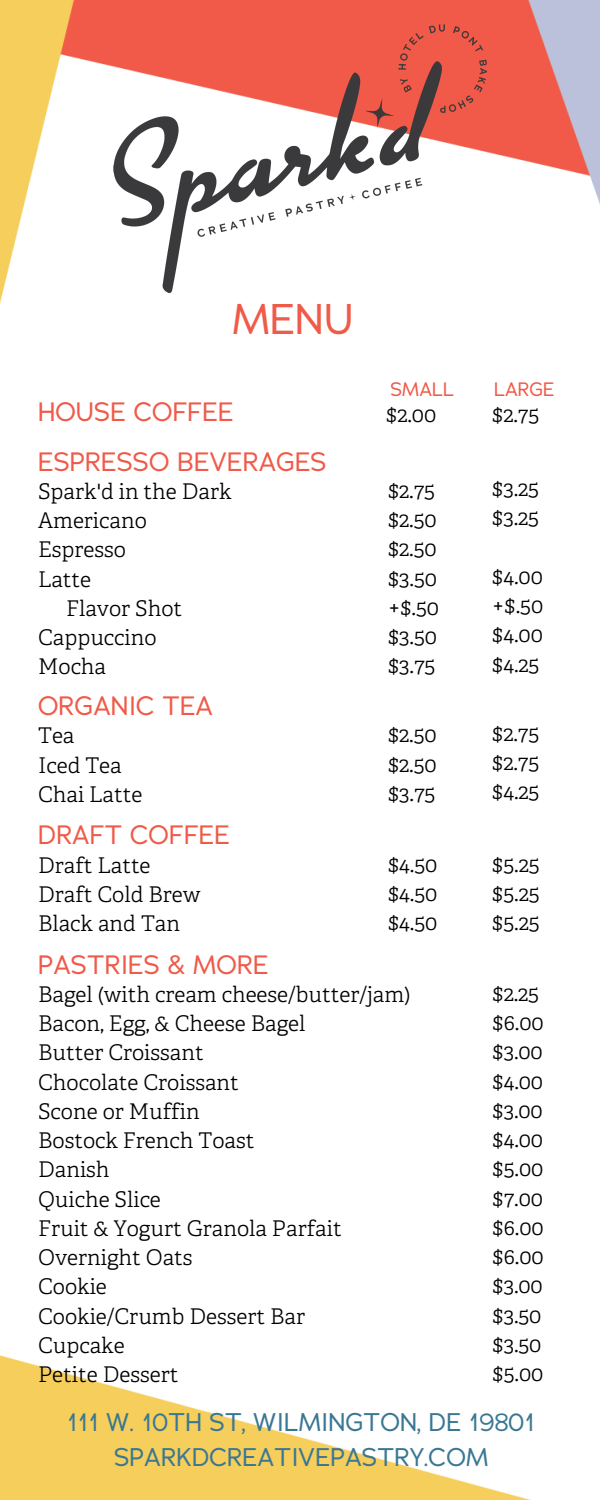
<style>
.page{position:relative;width:600px;height:1500px;background:#fff}
.page>*{position:absolute;margin:0;border:0;box-sizing:border-box;transform-origin:0 0}
.t1{font:42px "Adrianna";color:#f05a48}
.t2{font:26px/49.6px "Adrianna";color:#f05a48}
.t3{font:25px/34.5px "Adrianna";color:#3a7793;text-align:center}
.t4{font:300 21.6px/29.2px "Adelle";color:#000}
.t5{font:19px "Adrianna";color:#f05a48}
</style>
<div class="page">
<img style="left:0;top:0;width:600px;height:1500px">
<img style="left:111px;top:20px;width:378px;height:277px">
<h1 class="t1" style="left:232px;top:301px;width:122px">MENU</h1>
<p class="t2" style="left:38px;top:388px;width:290px">HOUSE COFFEE<br>ESPRESSO BEVERAGES</p>
<p class="t4" style="left:38px;top:479px;width:195px">Spark'd in the Dark</p>
<p class="t4" style="left:38px;top:508px;width:110px">Americano</p>
<p class="t4" style="left:38px;top:537px;width:89px">Espresso</p>
<p class="t4" style="left:38px;top:567px;width:55px">Latte</p>
<p class="t4" style="left:66px;top:596px;width:118px">Flavor Shot</p>
<p class="t4" style="left:38px;top:625px;width:120px">Cappuccino</p>
<p class="t4" style="left:38px;top:654px;width:70px">Mocha</p>
<p class="t5" style="left:390px;top:381px;width:65px">SMALL</p>
<p class="t5" style="left:494px;top:381px;width:62px">LARGE</p>
<p class="t4" style="left:386px;top:402px;width:52px">$2.00</p>
<p class="t4" style="left:492px;top:402px;width:49px">$2.75</p>
<p class="t4" style="left:388px;top:478px;width:53px">$2.75 $2.50 $2.50 $3.50 +$.50 $3.50 $3.75</p>
<p class="t4" style="left:492px;top:476px;width:48px">$3.25 $3.25</p>
<p class="t4" style="left:492px;top:564px;width:53px;text-align:justify">$4.00 +$.50 $4.00 $4.25</p>
<p class="t2" style="left:38px;top:683px;width:177px">ORGANIC TEA</p>
<p class="t4" style="left:38px;top:723px;width:106px">Tea<br>Iced Tea<br>Chai Latte</p>
<p class="t4" style="left:388px;top:722px;width:50px;text-align:justify">$2.50 $2.50 $3.75</p>
<p class="t4" style="left:492px;top:721px;width:49px;text-align:justify">$2.75 $2.75 $4.25</p>
<p class="t2" style="left:38px;top:812px;width:193px">DRAFT COFFEE</p>
<p class="t4" style="left:38px;top:853px;width:164px">Draft Latte<br>Draft Cold Brew<br>Black and Tan</p>
<p class="t4" style="left:388px;top:852px;width:51px;text-align:justify">$4.50 $4.50 $4.50</p>
<p class="t4" style="left:492px;top:852px;width:49px;text-align:justify">$5.25 $5.25 $5.25</p>
<p class="t2" style="left:38px;top:941px;width:232px">PASTRIES &amp; MORE</p>
<p class="t4" style="left:38px;top:982px;width:374px">Bagel (with cream cheese/butter/jam)<br>Bacon, Egg, &amp; Cheese Bagel<br>Butter Croissant<br>Chocolate Croissant<br>Scone or Muffin<br>Bostock French Toast<br>Danish<br>Quiche Slice<br>Fruit &amp; Yogurt Granola Parfait<br>Overnight Oats<br>Cookie<br>Cookie/Crumb Dessert Bar<br>Cupcake<br>Petite Dessert</p>
<p class="t4" style="left:492px;top:981px;width:53px">$2.25 $6.00 $3.00 $4.00 $3.00 $4.00 $5.00 $7.00 $6.00 $6.00 $3.00 $3.50 $3.50 $5.00</p>
<p class="t3" style="left:67px;top:1406px;width:470px">111 W. 10TH ST, WILMINGTON, DE 19801<br>SPARKDCREATIVEPASTRY.COM</p>
</div>
